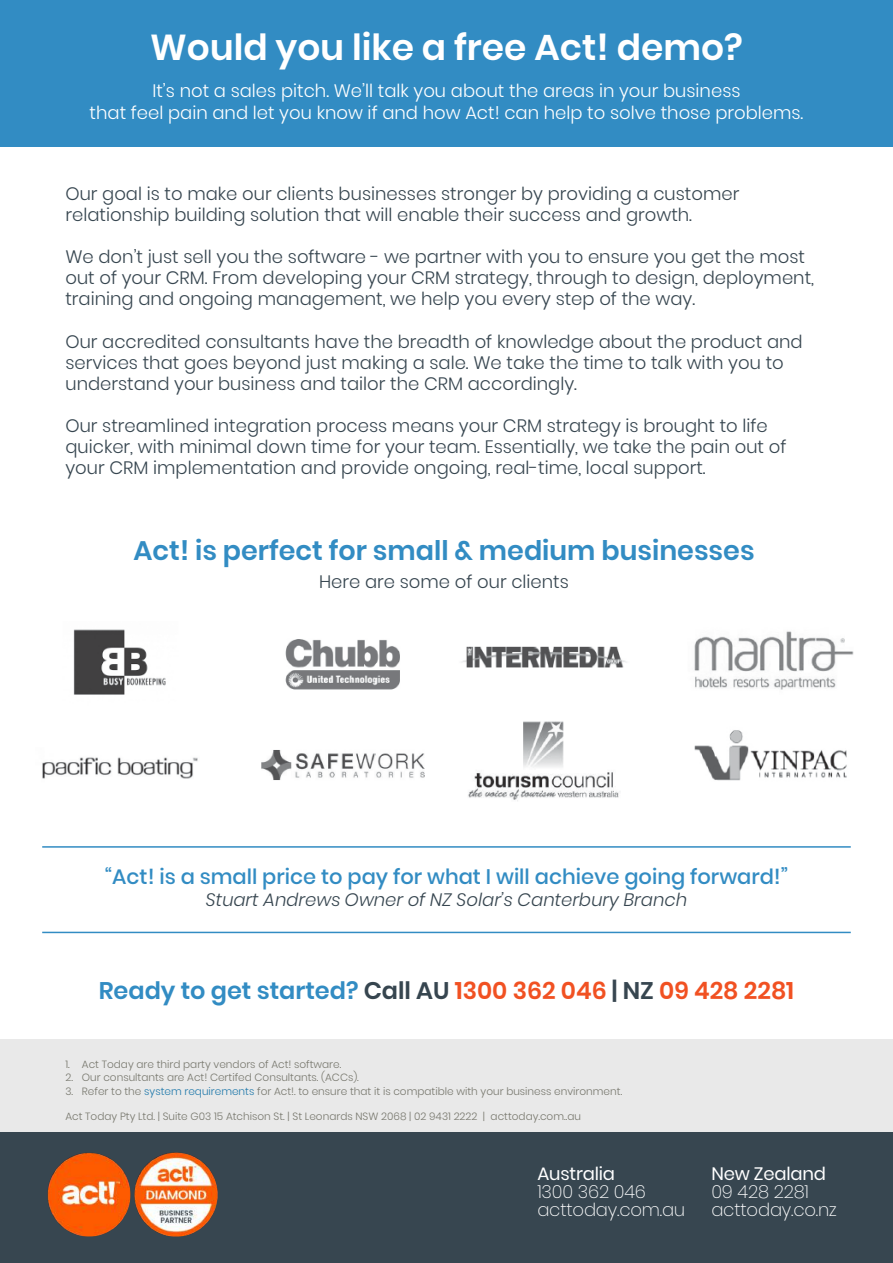
<style>
.page{position:relative;width:893px;height:1263px;background:#fff}
.page>*{position:absolute;margin:0;border:0;box-sizing:border-box;transform-origin:0 0}
.t1{font:600 36px "Poppins";color:#fff}
.t2{font:600 27px "Poppins";color:#328cc3}
.t3{font:600 24px "Poppins";color:#f15122}
.t4{font:500 21px "Poppins";color:#328cc3}
.t5{font:300 18px/21px "Poppins";color:#374650}
.t6{font:300 18px/21.6px "Poppins";color:#fff;text-align:center}
.t7{font:200 18px/18px "Poppins";letter-spacing:-.01em;color:#fff}
.t8{font:italic 300 18px "Poppins";color:#374650}
.t9{font:18px "Poppins";letter-spacing:-.01em;color:#fff}
.t10{font:300 10.5px "Poppins";color:#78786e}
.s1{color:#328cc3}
.s2{color:#36454f}
.s3{color:#374650}
.s4{color:#2079ab}
</style>
<div class="page">
<div style="left:0;top:1040px;width:893px;height:166px;background:#e9e9e9"></div>
<div style="left:0;top:0;width:893px;height:147px;background:#328cc3"></div>
<div style="left:0;top:1133px;width:893px;height:130px;background:#374650"></div>
<img style="left:47px;top:1152px;width:171px;height:85px">
<img style="left:42px;top:629px;width:812px;height:172px">
<hr style="left:42px;top:846px;width:809px;height:2px;background:#328cc3">
<hr style="left:42px;top:932px;width:809px;height:1px;background:#328cc3">
<h1 class="t1" style="left:150px;top:27px;width:594px">Would you like a free Act! demo?</h1>
<p class="t6" style="left:90px;top:80px;width:715px">It’s not a sales pitch. We’ll talk you about the areas in your business<br>that feel pain and let you know if and how Act! can help to solve those problems.</p>
<p class="t5" style="left:65px;top:184px;width:675px">Our goal is to make our clients businesses stronger by providing a customer relationship building solution that will enable their success and growth.</p>
<p class="t5" style="left:65px;top:247px;width:750px">We don’t just sell you the software - we partner with you to ensure you get the most out of your CRM. From developing your CRM strategy, through to design, deployment, training and ongoing management, we help you every step of the way.</p>
<p class="t5" style="left:65px;top:331px;width:739px">Our accredited consultants have the breadth of knowledge about the product and services that goes beyond just making a sale. We take the time to talk with you to understand your business and tailor the CRM accordingly.</p>
<p class="t5" style="left:65px;top:415px;width:722px">Our streamlined integration process means your CRM strategy is brought to life quicker, with minimal down time for your team. Essentially, we take the pain out of your CRM implementation and provide ongoing, real-time, local support.</p>
<h2 class="t2" style="left:133px;top:535px;width:623px">Act! is perfect for small &amp; medium businesses</h2>
<p class="t5" style="left:319px;top:571px;width:251px">Here are some of our clients</p>
<p class="t4" style="left:105px;top:864px;width:684px">“Act! is a small price to pay for what I will achieve going forward!”</p>
<p class="t8" style="left:206px;top:889px;width:483px">Stuart Andrews Owner of NZ Solar’s Canterbury Branch</p>
<h3 class="t3" style="left:99px;top:976px;width:697px"><span class="s1">Ready to get started?</span> <span class="s2">Call AU</span> 1300 362 046 <span class="s3">| NZ</span> 09 428 2281</h3>
<p class="t10" style="left:65px;top:1058px;width:277px">1. Act Today are third party vendors of Act! software.</p>
<p class="t10" style="left:65px;top:1072px;width:295px">2. Our consultants are Act! Certifed Consultants. (ACCs).</p>
<p class="t10" style="left:65px;top:1085px;width:558px">3. Refer to the <span class="s4">system requirements</span> for Act!. to ensure that it is compatible with your business environment.</p>
<p class="t10" style="left:65px;top:1111px;width:517px">Act Today Pty Ltd. | Suite G03 15 Atchison St. | St Leonards NSW 2068 | 02 9431 2222 | acttoday.com..au</p>
<p class="t9" style="left:537px;top:1163px;width:79px">Australia</p>
<p class="t7" style="left:537px;top:1183px;width:149px">1300 362 046 acttoday.com.au</p>
<p class="t9" style="left:711px;top:1163px;width:116px">New Zealand</p>
<p class="t7" style="left:711px;top:1183px;width:127px">09 428 2281 acttoday.co.nz</p>
</div>
